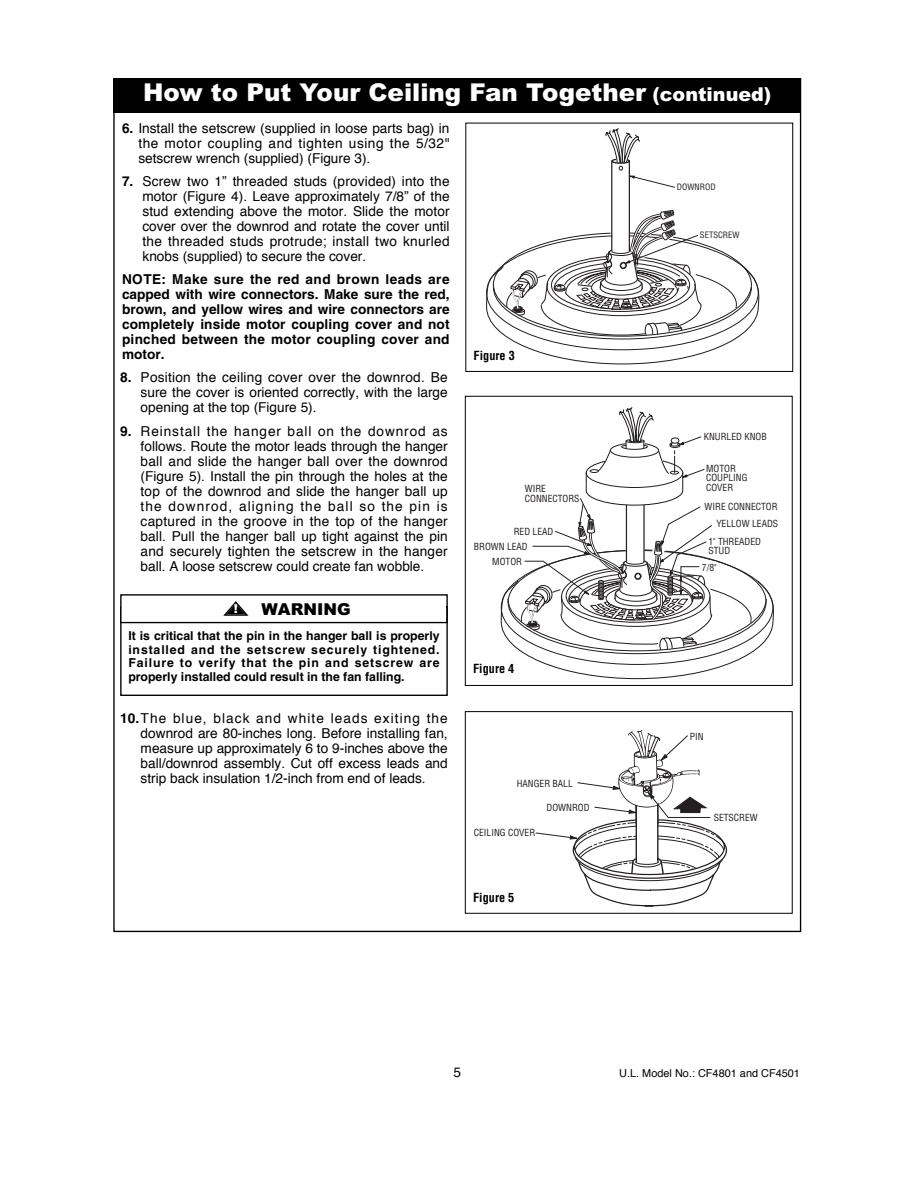
<style>
.page{position:relative;width:918px;height:1188px;background:#fff}
.page>*{position:absolute;margin:0;border:0;box-sizing:border-box;transform-origin:0 0}
.t1{font:900 24.6px "Arial";color:#fff}
.t2{font:900 16.35px "Arial";color:#000}
.t3{font:13.65px/15px "Helvetica";color:#000;text-align:justify}
.t4{font:700 13.65px/15px "Helvetica";letter-spacing:.02em;color:#000;text-align:justify}
.t5{font:700 12.3px/13.6px "Helvetica";color:#000;text-align:justify}
.t6{font:700 condensed 12.3px "Helvetica";color:#000}
.t7{font:900 12.3px "Arial";color:#fff}
.t8{font:10.95px "Helvetica";color:#000}
.t9{font:condensed 9.6px/9.6px "Helvetica";color:#231f20}
.t10{font:condensed 8.55px "Helvetica";color:#231f20}
.s1{font-size:19.05px}
.s2{font-weight:700}
</style>
<div class="page">
<div style="left:113px;top:78px;width:688px;height:34px;background:#000"></div>
<img style="left:619px;top:731px;width:80px;height:51px">
<svg style="left:536px;top:782px;width:192px;height:125px"></svg>
<svg style="left:647px;top:735px;width:41px;height:26px"></svg>
<div style="left:465px;top:711px;width:328px;height:203px;border:1px solid #000"></div>
<svg style="left:486px;top:128px;width:273px;height:236px"></svg>
<div style="left:465px;top:123px;width:328px;height:249px;border:1px solid #000"></div>
<div style="left:474px;top:348px;width:49px;height:17px;background:#fff"></div>
<div style="left:120px;top:606px;width:328px;height:90px;border:1px solid #000"></div>
<div style="left:122px;top:596px;width:324px;height:26px;background:#fff"></div>
<div style="left:120px;top:594px;width:328px;height:29px;border:1px solid #000"></div>
<svg style="left:223px;top:601px;width:25px;height:15px"></svg>
<svg style="left:500px;top:407px;width:274px;height:273px"></svg>
<div style="left:465px;top:396px;width:328px;height:290px;border:1px solid #000"></div>
<div style="left:473px;top:663px;width:43px;height:13px;background:#fff"></div>
<h1 class="t1" style="left:143px;top:83px;width:630px">How to Put Your Ceiling Fan Together <span class="s1">(continued)</span></h1>
<p class="t3" style="left:138px;top:121px;width:313px;text-indent:-16px"><span class="s2">6.</span> Install the setscrew (supplied in loose parts bag) in the motor coupling and tighten using the 5/32" setscrew wrench (supplied) (Figure 3).</p>
<p class="t3" style="left:143px;top:175px;width:309px;text-indent:-20px"><span class="s2">7.</span> Screw two 1” threaded studs (provided) into the motor (Figure 4). Leave approximately 7/8” of the stud extending above the motor. Slide the motor cover over the downrod and rotate the cover until the threaded studs protrude; install two knurled knobs (supplied) to secure the cover.</p>
<p class="t4" style="left:122px;top:273px;width:329px">NOTE: Make sure the red and brown leads are capped with wire connectors. Make sure the red, brown, and yellow wires and wire connectors are completely inside motor coupling cover and not pinched between the motor coupling cover and motor.</p>
<p class="t3" style="left:141px;top:371px;width:309px;text-indent:-20px"><span class="s2">8.</span> Position the ceiling cover over the downrod. Be sure the cover is oriented correctly, with the large opening at the top (Figure 5).</p>
<p class="t3" style="left:141px;top:424px;width:309px;text-indent:-20px"><span class="s2">9.</span> Reinstall the hanger ball on the downrod as follows. Route the motor leads through the hanger ball and slide the hanger ball over the downrod (Figure 5). Install the pin through the holes at the top of the downrod and slide the hanger ball up the downrod, aligning the ball so the pin is captured in the groove in the top of the hanger ball. Pull the hanger ball up tight against the pin and securely tighten the setscrew in the hanger ball. A loose setscrew could create fan wobble.</p>
<p class="t10" style="left:677px;top:183px;width:40px">DOWNROD</p>
<p class="t10" style="left:700px;top:232px;width:41px">SETSCREW</p>
<p class="t6" style="left:474px;top:351px;width:43px">Figure 3</p>
<p class="t9" style="left:704px;top:433px;width:64px">KNURLED KNOB</p>
<p class="t9" style="left:706px;top:464px;width:43px">MOTOR<br>COUPLING<br>COVER</p>
<p class="t9" style="left:705px;top:499px;width:75px;line-height:16.8px;text-align:right">WIRE CONNECTOR<br>YELLOW LEADS</p>
<p class="t9" style="left:525px;top:485px;width:56px">WIRE<br>CONNECTORS</p>
<p class="t9" style="left:514px;top:527px;width:41px">RED LEAD</p>
<p class="t9" style="left:708px;top:537px;width:54px">1" THREADED<br>STUD</p>
<p class="t9" style="left:474px;top:543px;width:55px">BROWN LEAD</p>
<p class="t9" style="left:492px;top:557px;width:31px">MOTOR</p>
<p class="t9" style="left:702px;top:563px;width:16px">7/8"</p>
<p class="t7" style="left:234px;top:604px;width:6px">!</p>
<p class="t2" style="left:262px;top:604px;width:91px">WARNING</p>
<p class="t5" style="left:128px;top:630px;width:313px">It is critical that the pin in the hanger ball is properly installed and the setscrew securely tightened.<br>Failure to verify that the pin and setscrew are properly installed could result in the fan falling.</p>
<p class="t3" style="left:141px;top:711px;width:309px;text-indent:-20px"><span class="s2">10.</span>The blue, black and white leads exiting the downrod are 80-inches long. Before installing fan, measure up approximately 6 to 9-inches above the ball/downrod assembly. Cut off excess leads and strip back insulation 1/2-inch from end of leads.</p>
<p class="t6" style="left:473px;top:664px;width:43px">Figure 4</p>
<p class="t9" style="left:517px;top:780px;width:58px">HANGER BALL</p>
<p class="t9" style="left:474px;top:829px;width:63px">CEILING COVER</p>
<p class="t9" style="left:547px;top:803px;width:44px">DOWNROD</p>
<p class="t6" style="left:473px;top:893px;width:43px">Figure 5</p>
<p class="t9" style="left:690px;top:732px;width:15px">PIN</p>
<p class="t9" style="left:714px;top:813px;width:46px">SETSCREW</p>
<p class="t3" style="left:453px;top:1065px;width:9px">5</p>
<p class="t8" style="left:619px;top:1069px;width:182px">U.L. Model No.: CF4801 and CF4501</p>
</div>
